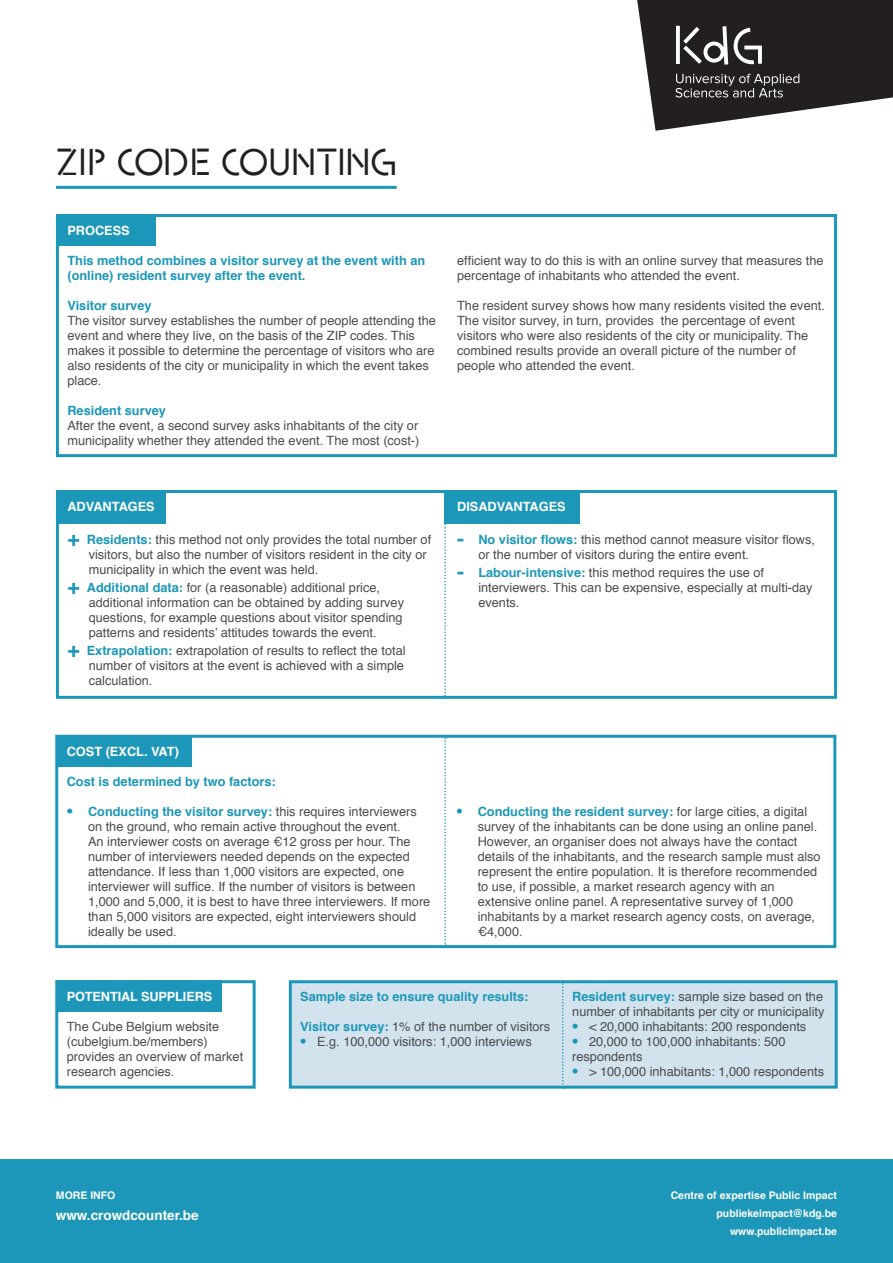
<style>
.page{position:relative;width:893px;height:1263px;background:#fff}
.page>*{position:absolute;margin:0;border:0;box-sizing:border-box;transform-origin:0 0}
.t1{font:37.5px "Kd G";color:#231f20}
.t2{font:700 13.5px "Helvetica";color:#fff}
.t3{font:12.75px/15px "Helvetica";color:#4b4c4d}
.t4{font:700 12.75px/15px "Helvetica";color:#1d97b9}
.t5{font:700 12.75px "Helvetica";color:#fff}
.t6{font:700 10.5px/18px "Helvetica";color:#fff;text-align:right}
.s1{font-weight:700;font-size:21px;color:#1d97b9}
.s2{font-weight:700;color:#1d97b9}
.s3{font-family:"Inter Face";color:#1d97b9}
</style>
<div class="page">
<svg style="left:637px;top:0;width:256px;height:131px"></svg>
<div style="left:56px;top:214px;width:100px;height:32px;background:#1d97b9"></div>
<div style="left:56px;top:492px;width:110px;height:32px;background:#1d97b9"></div>
<div style="left:444px;top:492px;width:136px;height:32px;background:#1d97b9"></div>
<div style="left:56px;top:735px;width:135px;height:32px;background:#1d97b9"></div>
<div style="left:56px;top:980px;width:165px;height:32px;background:#1d97b9"></div>
<div style="left:56px;top:214px;width:781px;height:243px;border:3px solid #1d97b9"></div>
<div style="left:56px;top:490px;width:781px;height:209px;border:3px solid #1d97b9"></div>
<div style="left:55px;top:735px;width:781px;height:213px;border:3px solid #1d97b9"></div>
<div style="left:55px;top:980px;width:201px;height:109px;border:3px solid #1d97b9"></div>
<hr style="left:56px;top:186px;width:341px;height:3px;background:#1d97b9">
<div style="left:290px;top:982px;width:546px;height:105px;background:#d2e3ed"></div>
<div style="left:289px;top:980px;width:549px;height:109px;border:3px solid #1d97b9"></div>
<svg style="left:562px;top:980px;width:2px;height:109px"></svg>
<svg style="left:444px;top:737px;width:2px;height:209px"></svg>
<svg style="left:444px;top:492px;width:2px;height:207px"></svg>
<div style="left:0;top:1159px;width:893px;height:104px;background:#1d97b9"></div>
<h1 class="t1" style="left:56px;top:137px;width:342px">ZIP CODE COUNTING</h1>
<p class="t5" style="left:67px;top:220px;width:64px">PROCESS</p>
<p class="t4" style="left:67px;top:253px;width:359px">This method combines a visitor survey at the event with an (online) resident survey after the event.</p>
<p class="t4" style="left:67px;top:298px;width:86px">Visitor survey</p>
<p class="t3" style="left:67px;top:313px;width:370px">The visitor survey establishes the number of people attending the event and where they live, on the basis of the ZIP codes. This makes it possible to determine the percentage of visitors who are also residents of the city or municipality in which the event takes place.</p>
<p class="t4" style="left:67px;top:403px;width:100px">Resident survey</p>
<p class="t3" style="left:67px;top:418px;width:353px">After the event, a second survey asks inhabitants of the city or municipality whether they attended the event. The most (cost-)</p>
<p class="t5" style="left:67px;top:496px;width:89px">ADVANTAGES</p>
<p class="t3" style="left:89px;top:532px;width:344px;text-indent:-21px"><span class="s1">+</span> <span class="s2">Residents:</span> this method not only provides the total number of visitors, but also the number of visitors resident in the city or municipality in which the event was held.</p>
<p class="t3" style="left:89px;top:580px;width:317px;text-indent:-21px"><span class="s1">+</span> <span class="s2">Additional data:</span> for (a reasonable) additional price, additional information can be obtained by adding survey questions, for example questions about visitor spending patterns and residents’ attitudes towards the event.</p>
<p class="t3" style="left:89px;top:643px;width:318px;text-indent:-21px"><span class="s1">+</span> <span class="s2">Extrapolation:</span> extrapolation of results to reflect the total number of visitors at the event is achieved with a simple calculation.</p>
<p class="t3" style="left:457px;top:253px;width:368px">efficient way to do this is with an online survey that measures the percentage of inhabitants who attended the event.</p>
<p class="t3" style="left:457px;top:298px;width:369px">The resident survey shows how many residents visited the event.<br>The visitor survey, in turn, provides the percentage of event visitors who were also residents of the city or municipality. The combined results provide an overall picture of the number of people who attended the event.</p>
<p class="t5" style="left:457px;top:496px;width:110px">DISADVANTAGES</p>
<p class="t3" style="left:478px;top:532px;width:338px;text-indent:-21px"><span class="s1">-</span> <span class="s2">No visitor flows:</span> this method cannot measure visitor flows, or the number of visitors during the entire event.</p>
<p class="t3" style="left:478px;top:565px;width:336px;text-indent:-21px"><span class="s1">-</span> <span class="s2">Labour-intensive:</span> this method requires the use of interviewers. This can be expensive, especially at multi-day events.</p>
<p class="t5" style="left:67px;top:741px;width:114px">COST (EXCL. VAT)</p>
<p class="t4" style="left:67px;top:774px;width:210px">Cost is determined by two factors:</p>
<p class="t3" style="left:88px;top:804px;width:344px;text-indent:-21px"><span class="s3">•</span> <span class="s2">Conducting the visitor survey:</span> this requires interviewers on the ground, who remain active throughout the event.<br>An interviewer costs on average €12 gross per hour. The number of interviewers needed depends on the expected attendance. If less than 1,000 visitors are expected, one interviewer will suffice. If the number of visitors is between 1,000 and 5,000, it is best to have three interviewers. If more than 5,000 visitors are expected, eight interviewers should ideally be used.</p>
<p class="t3" style="left:478px;top:804px;width:345px;text-indent:-21px"><span class="s3">•</span> <span class="s2">Conducting the resident survey:</span> for large cities, a digital survey of the inhabitants can be done using an online panel.<br>However, an organiser does not always have the contact details of the inhabitants, and the research sample must also represent the entire population. It is therefore recommended to use, if possible, a market research agency with an extensive online panel. A representative survey of 1,000 inhabitants by a market research agency costs, on average, €4,000.</p>
<p class="t5" style="left:67px;top:986px;width:147px">POTENTIAL SUPPLIERS</p>
<p class="t3" style="left:67px;top:1020px;width:178px">The Cube Belgium website (cubelgium.be/members) provides an overview of market research agencies.</p>
<p class="t6" style="left:56px;top:1186px;width:61px">MORE INFO</p>
<p class="t2" style="left:56px;top:1204px;width:144px">www.crowdcounter.be</p>
<p class="t4" style="left:300px;top:989px;width:230px">Sample size to ensure quality results:</p>
<p class="t3" style="left:300px;top:1020px;width:251px"><span class="s2">Visitor survey:</span> 1% of the number of visitors</p>
<p class="t3" style="left:300px;top:1035px;width:233px"><span class="s3">•</span> E.g. 100,000 visitors: 1,000 interviews</p>
<p class="t3" style="left:572px;top:990px;width:254px"><span class="s2">Resident survey:</span> sample size based on the number of inhabitants per city or municipality</p>
<p class="t3" style="left:572px;top:1020px;width:236px"><span class="s3">•</span> &lt; 20,000 inhabitants: 200 respondents</p>
<p class="t3" style="left:572px;top:1035px;width:215px"><span class="s3">•</span> 20,000 to 100,000 inhabitants: 500 respondents</p>
<p class="t3" style="left:572px;top:1065px;width:253px"><span class="s3">•</span> &gt; 100,000 inhabitants: 1,000 respondents</p>
<p class="t6" style="left:671px;top:1186px;width:168px">Centre of expertise Public Impact publiekeimpact@kdg.be www.publicimpact.be</p>
</div>
